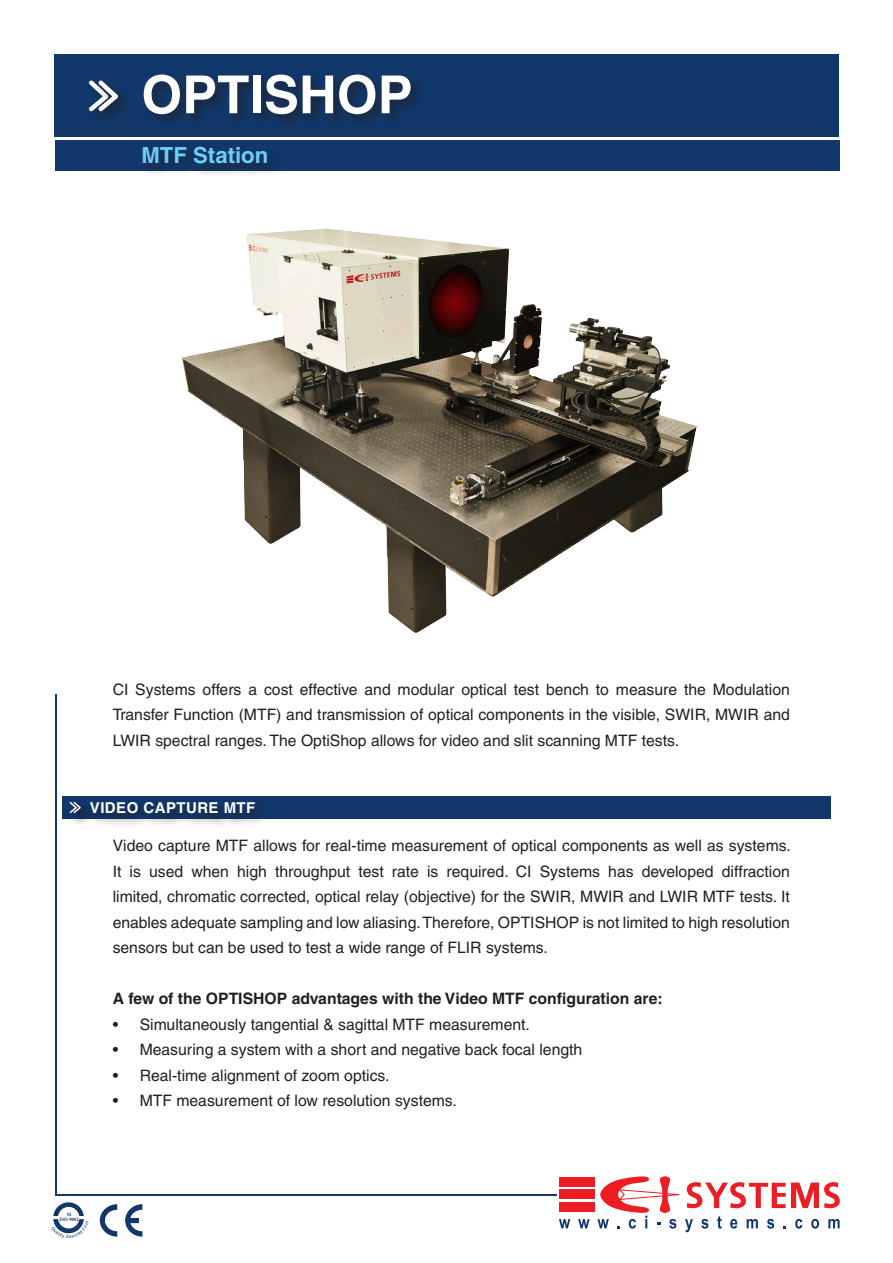
<style>
.page{position:relative;width:893px;height:1263px;background:#fff}
.page>*{position:absolute;margin:0;border:0;box-sizing:border-box;transform-origin:0 0}
.t1{font:700 52.5px "Helvetica";color:#fff}
.t2{font:700 22.2px "Helvetica";color:#6bcff6}
.t3{font:15.75px/25.5px "Helvetica";color:#231f20;text-align:justify}
.t4{font:700 15.75px "Helvetica";color:#231f20}
.t5{font:700 15px "Helvetica";letter-spacing:.03em;color:#fff}
.t6{font:700 4.95px/4.9px "Times New Roman";color:#11376b;text-align:center}
</style>
<div class="page">
<div style="left:54px;top:54px;width:785px;height:82px;background:#11376b"></div>
<div style="left:55px;top:140px;width:785px;height:31px;background:#11376b"></div>
<div style="left:97px;top:79px;width:35px;height:46px;background:#231f20;opacity:.75"></div>
<svg style="left:89px;top:79px;width:34px;height:36px"></svg>
<div style="left:141px;top:73px;width:284px;height:55px;background:#231f20;opacity:.61"></div>
<div style="left:141px;top:144px;width:140px;height:34px;background:#231f20;opacity:.61"></div>
<img style="left:181px;top:228px;width:517px;height:405px">
<hr style="left:55px;top:1194px;width:502px;height:2px;background:#11376b">
<hr style="left:55px;top:694px;width:2px;height:502px;background:#11376b">
<svg style="left:100px;top:1204px;width:17px;height:32px"></svg>
<svg style="left:125px;top:1204px;width:17px;height:32px"></svg>
<svg style="left:559px;top:1219px;width:11px;height:9px"></svg>
<svg style="left:578px;top:1219px;width:12px;height:9px"></svg>
<div style="left:559px;top:1177px;width:36px;height:9px;background:#ee1d23"></div>
<div style="left:559px;top:1189px;width:36px;height:10px;background:#ee1d23"></div>
<div style="left:559px;top:1202px;width:36px;height:9px;background:#ee1d23"></div>
<svg style="left:597px;top:1176px;width:243px;height:56px"></svg>
<div style="left:62px;top:796px;width:769px;height:22px;background:#11376b"></div>
<div style="left:89px;top:800px;width:180px;height:28px;background:#231f20;opacity:.75"></div>
<div style="left:68px;top:800px;width:23px;height:27px;background:#231f20;opacity:.75"></div>
<div style="left:72px;top:800px;width:22px;height:27px;background:#231f20;opacity:.75"></div>
<svg style="left:68px;top:800px;width:14px;height:14px"></svg>
<svg style="left:53px;top:1202px;width:31px;height:32px"></svg>
<h1 class="t1" style="left:141px;top:63px;width:273px">OPTISHOP</h1>
<h2 class="t2" style="left:141px;top:141px;width:129px">MTF Station</h2>
<p class="t3" style="left:113px;top:676px;width:679px">CI Systems offers a cost effective and modular optical test bench to measure the Modulation Transfer Function (MTF) and transmission of optical components in the visible, SWIR, MWIR and LWIR spectral ranges. The OptiShop allows for video and slit scanning MTF tests.</p>
<p class="t5" style="left:90px;top:799px;width:167px">VIDEO CAPTURE MTF</p>
<p class="t3" style="left:113px;top:833px;width:680px">Video capture MTF allows for real-time measurement of optical components as well as systems.<br>It is used when high throughput test rate is required. CI Systems has developed diffraction limited, chromatic corrected, optical relay (objective) for the SWIR, MWIR and LWIR MTF tests. It enables adequate sampling and low aliasing.Therefore, OPTISHOP is not limited to high resolution sensors but can be used to test a wide range of FLIR systems.</p>
<p class="t4" style="left:113px;top:989px;width:552px">A few of the OPTISHOP advantages with the Video MTF configuration are:</p>
<p class="t3" style="left:113px;top:1011px;width:419px">• Simultaneously tangential &amp; sagittal MTF measurement.</p>
<p class="t3" style="left:113px;top:1037px;width:471px">• Measuring a system with a short and negative back focal length</p>
<p class="t3" style="left:113px;top:1062px;width:278px">• Real-time alignment of zoom optics.</p>
<p class="t3" style="left:113px;top:1088px;width:346px">• MTF measurement of low resolution systems.</p>
<p class="t6" style="left:59px;top:1212px;width:21px">SI<br>ISO 9002</p>
</div>
